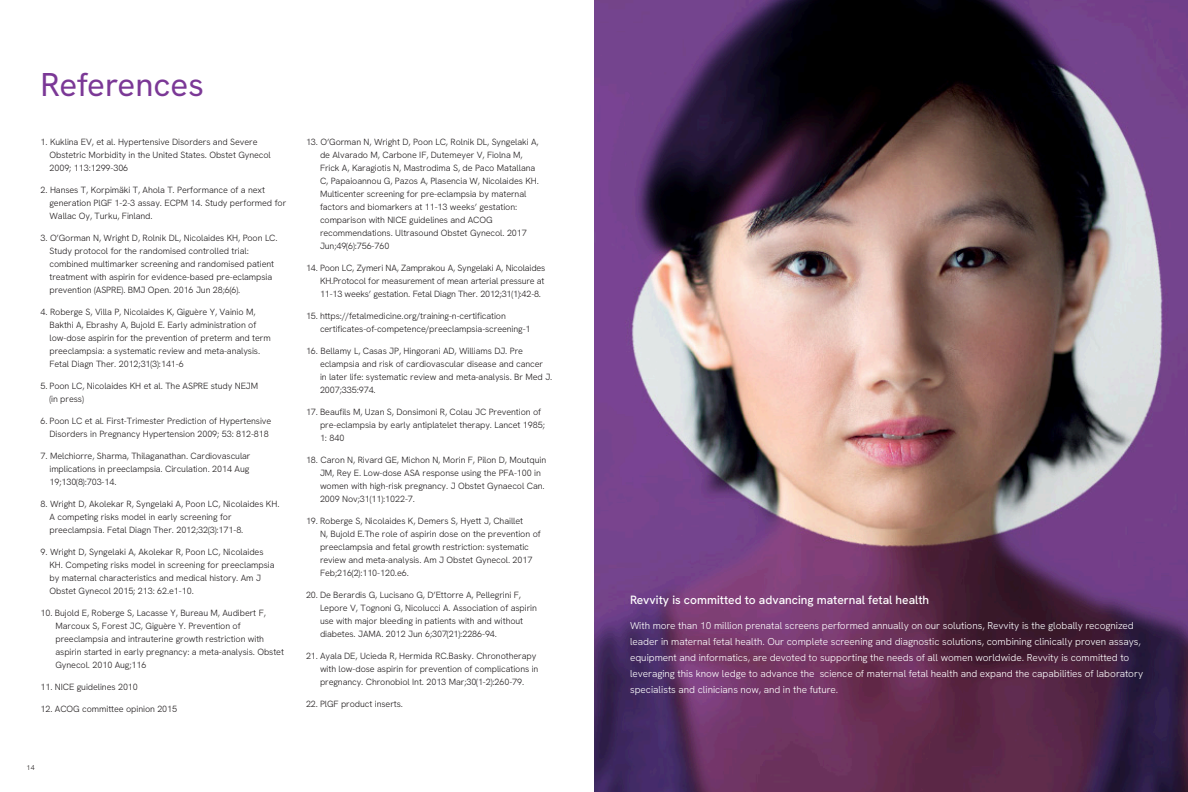
<style>
.page{position:relative;width:1188px;height:792px;background:#fff}
.page>*{position:absolute;margin:0;border:0;box-sizing:border-box;transform-origin:0 0}
.Intro_Head{font:33px "Hanken Grotesk";color:#7b3896}
.t1{font:500 12px "Hanken Grotesk";color:#fff}
.t2{font:300 10px/16px "Hanken Grotesk";color:#fff}
.t3{font:300 9px "Hanken Grotesk";letter-spacing:-.01em;color:#231f20}
.t4{font:300 7px "Hanken Grotesk";color:#231f20}
</style>
<div class="page">
<img style="left:594px;top:0;width:594px;height:792px">
<p class="Intro_Head" style="left:40px;top:63px;width:165px">References</p>
<p class="t3" style="left:40px;top:136px;width:219px">1. Kuklina EV, et al. Hypertensive Disorders and Severe</p>
<p class="t3" style="left:50px;top:149px;width:223px">Obstetric Morbidity in the United States. Obstet Gynecol</p>
<p class="t3" style="left:50px;top:162px;width:80px">2009; 113:1299-306</p>
<p class="t3" style="left:40px;top:184px;width:226px">2. Hanses T, Korpimäki T, Ahola T. Performance of a next</p>
<p class="t3" style="left:50px;top:197px;width:238px">generation PlGF 1-2-3 assay. ECPM 14. Study performed for</p>
<p class="t3" style="left:50px;top:210px;width:105px">Wallac Oy, Turku, Finland.</p>
<p class="t3" style="left:40px;top:232px;width:239px">3. O’Gorman N, Wright D, Rolnik DL, Nicolaides KH, Poon LC.</p>
<p class="t3" style="left:50px;top:245px;width:201px">Study protocol for the randomised controlled trial:</p>
<p class="t3" style="left:50px;top:258px;width:226px">combined multimarker screening and randomised patient</p>
<p class="t3" style="left:50px;top:271px;width:224px">treatment with aspirin for evidence-based pre-eclampsia</p>
<p class="t3" style="left:50px;top:284px;width:192px">prevention (ASPRE). BMJ Open. 2016 Jun 28;6(6).</p>
<p class="t3" style="left:40px;top:306px;width:217px">4. Roberge S, Villa P, Nicolaides K, Giguère Y, Vainio M,</p>
<p class="t3" style="left:50px;top:319px;width:208px">Bakthi A, Ebrashy A, Bujold E. Early administration of</p>
<p class="t3" style="left:50px;top:332px;width:223px">low-dose aspirin for the prevention of preterm and term</p>
<p class="t3" style="left:50px;top:345px;width:212px">preeclampsia: a systematic review and meta-analysis.</p>
<p class="t3" style="left:50px;top:358px;width:136px">Fetal Diagn Ther. 2012;31(3):141-6</p>
<p class="t3" style="left:40px;top:380px;width:219px">5. Poon LC, Nicolaides KH et al. The ASPRE study NEJM</p>
<p class="t3" style="left:50px;top:393px;width:36px">(in press)</p>
<p class="t3" style="left:40px;top:415px;width:232px">6. Poon LC et al. First-Trimester Prediction of Hypertensive</p>
<p class="t3" style="left:50px;top:428px;width:221px">Disorders in Pregnancy Hypertension 2009; 53: 812-818</p>
<p class="t3" style="left:40px;top:450px;width:212px">7. Melchiorre, Sharma, Thilaganathan. Cardiovascular</p>
<p class="t3" style="left:50px;top:463px;width:201px">implications in preeclampsia. Circulation. 2014 Aug</p>
<p class="t3" style="left:50px;top:476px;width:69px">19;130(8):703-14.</p>
<p class="t3" style="left:40px;top:498px;width:241px">8. Wright D, Akolekar R, Syngelaki A, Poon LC, Nicolaides KH.</p>
<p class="t3" style="left:50px;top:511px;width:184px">A competing risks model in early screening for</p>
<p class="t3" style="left:50px;top:524px;width:195px">preeclampsia. Fetal Diagn Ther. 2012;32(3):171-8.</p>
<p class="t3" style="left:40px;top:546px;width:225px">9. Wright D, Syngelaki A, Akolekar R, Poon LC, Nicolaides</p>
<p class="t3" style="left:50px;top:559px;width:227px">KH. Competing risks model in screening for preeclampsia</p>
<p class="t3" style="left:50px;top:572px;width:213px">by maternal characteristics and medical history. Am J</p>
<p class="t3" style="left:50px;top:585px;width:146px">Obstet Gynecol 2015; 213: 62.e1-10.</p>
<p class="t3" style="left:40px;top:607px;width:227px">10. Bujold E, Roberge S, Lacasse Y, Bureau M, Audibert F,</p>
<p class="t3" style="left:56px;top:620px;width:187px">Marcoux S, Forest JC, Giguère Y. Prevention of</p>
<p class="t3" style="left:56px;top:633px;width:210px">preeclampsia and intrauterine growth restriction with</p>
<p class="t3" style="left:56px;top:646px;width:230px">aspirin started in early pregnancy: a meta-analysis. Obstet</p>
<p class="t3" style="left:56px;top:659px;width:92px">Gynecol. 2010 Aug;116</p>
<p class="t3" style="left:40px;top:681px;width:99px">11. NICE guidelines 2010</p>
<p class="t3" style="left:40px;top:703px;width:138px">12. ACOG committee opinion 2015</p>
<p class="t4" style="left:27px;top:763px;width:10px">14</p>
<p class="t3" style="left:306px;top:136px;width:234px">13. O’Gorman N, Wright D, Poon LC, Rolnik DL, Syngelaki A,</p>
<p class="t3" style="left:320px;top:149px;width:204px">de Alvarado M, Carbone IF, Dutemeyer V, Fiolna M,</p>
<p class="t3" style="left:320px;top:162px;width:217px">Frick A, Karagiotis N, Mastrodima S, de Paco Matallana</p>
<p class="t3" style="left:320px;top:175px;width:221px">C, Papaioannou G, Pazos A, Plasencia W, Nicolaides KH.</p>
<p class="t3" style="left:320px;top:188px;width:208px">Multicenter screening for pre-eclampsia by maternal</p>
<p class="t3" style="left:320px;top:201px;width:199px">factors and biomarkers at 11-13 weeks’ gestation:</p>
<p class="t3" style="left:320px;top:214px;width:174px">comparison with NICE guidelines and ACOG</p>
<p class="t3" style="left:320px;top:227px;width:208px">recommendations. Ultrasound Obstet Gynecol. 2017</p>
<p class="t3" style="left:320px;top:240px;width:71px">Jun;49(6):756-760</p>
<p class="t3" style="left:306px;top:262px;width:241px">14. Poon LC, Zymeri NA, Zamprakou A, Syngelaki A, Nicolaides</p>
<p class="t3" style="left:320px;top:275px;width:226px">KH.Protocol for measurement of mean arterial pressure at</p>
<p class="t3" style="left:320px;top:288px;width:223px">11-13 weeks’ gestation. Fetal Diagn Ther. 2012;31(1):42-8.</p>
<p class="t3" style="left:306px;top:310px;width:201px">15. https://fetalmedicine.org/training-n-certification</p>
<p class="t3" style="left:320px;top:323px;width:212px">certificates-of-competence/preeclampsia-screening-1</p>
<p class="t3" style="left:306px;top:345px;width:219px">16. Bellamy L, Casas JP, Hingorani AD, Williams DJ. Pre</p>
<p class="t3" style="left:320px;top:358px;width:225px">eclampsia and risk of cardiovascular disease and cancer</p>
<p class="t3" style="left:320px;top:371px;width:234px">in later life: systematic review and meta-analysis. Br Med J.</p>
<p class="t3" style="left:320px;top:384px;width:57px">2007;335:974.</p>
<p class="t3" style="left:306px;top:406px;width:237px">17. Beaufils M, Uzan S, Donsimoni R, Colau JC Prevention of</p>
<p class="t3" style="left:320px;top:419px;width:226px">pre-eclampsia by early antiplatelet therapy. Lancet 1985;</p>
<p class="t3" style="left:320px;top:432px;width:26px">1: 840</p>
<p class="t3" style="left:306px;top:454px;width:242px">18. Caron N, Rivard GE, Michon N, Morin F, Pilon D, Moutquin</p>
<p class="t3" style="left:320px;top:467px;width:223px">JM, Rey E. Low-dose ASA response using the PFA-100 in</p>
<p class="t3" style="left:320px;top:480px;width:226px">women with high-risk pregnancy. J Obstet Gynaecol Can.</p>
<p class="t3" style="left:320px;top:493px;width:97px">2009 Nov;31(11):1022-7.</p>
<p class="t3" style="left:306px;top:515px;width:219px">19. Roberge S, Nicolaides K, Demers S, Hyett J, Chaillet</p>
<p class="t3" style="left:320px;top:528px;width:222px">N, Bujold E.The role of aspirin dose on the prevention of</p>
<p class="t3" style="left:320px;top:541px;width:210px">preeclampsia and fetal growth restriction: systematic</p>
<p class="t3" style="left:320px;top:554px;width:214px">review and meta-analysis. Am J Obstet Gynecol. 2017</p>
<p class="t3" style="left:320px;top:567px;width:90px">Feb;216(2):110-120.e6.</p>
<p class="t3" style="left:306px;top:589px;width:217px">20. De Berardis G, Lucisano G, D’Ettorre A, Pellegrini F,</p>
<p class="t3" style="left:320px;top:602px;width:218px">Lepore V, Tognoni G, Nicolucci A. Association of aspirin</p>
<p class="t3" style="left:320px;top:615px;width:205px">use with major bleeding in patients with and without</p>
<p class="t3" style="left:320px;top:628px;width:179px">diabetes. JAMA. 2012 Jun 6;307(21):2286-94.</p>
<p class="t3" style="left:306px;top:650px;width:232px">21. Ayala DE, Ucieda R, Hermida RC.Basky. Chronotherapy</p>
<p class="t3" style="left:320px;top:663px;width:220px">with low-dose aspirin for prevention of complications in</p>
<p class="t3" style="left:320px;top:676px;width:206px">pregnancy. Chronobiol Int. 2013 Mar;30(1-2):260-79.</p>
<p class="t3" style="left:306px;top:698px;width:99px">22. PlGF product inserts.</p>
<p class="t1" style="left:630px;top:592px;width:301px">Revvity is committed to advancing maternal fetal health</p>
<p class="t2" style="left:630px;top:617px;width:515px">With more than 10 million prenatal screens performed annually on our solutions, Revvity is the globally recognized leader in maternal fetal health. Our complete screening and diagnostic solutions, combining clinically proven assays, equipment and informatics, are devoted to supporting the needs of all women worldwide. Revvity is committed to leveraging this know ledge to advance the science of maternal fetal health and expand the capabilities of laboratory specialists and clinicians now, and in the future.</p>
</div>
